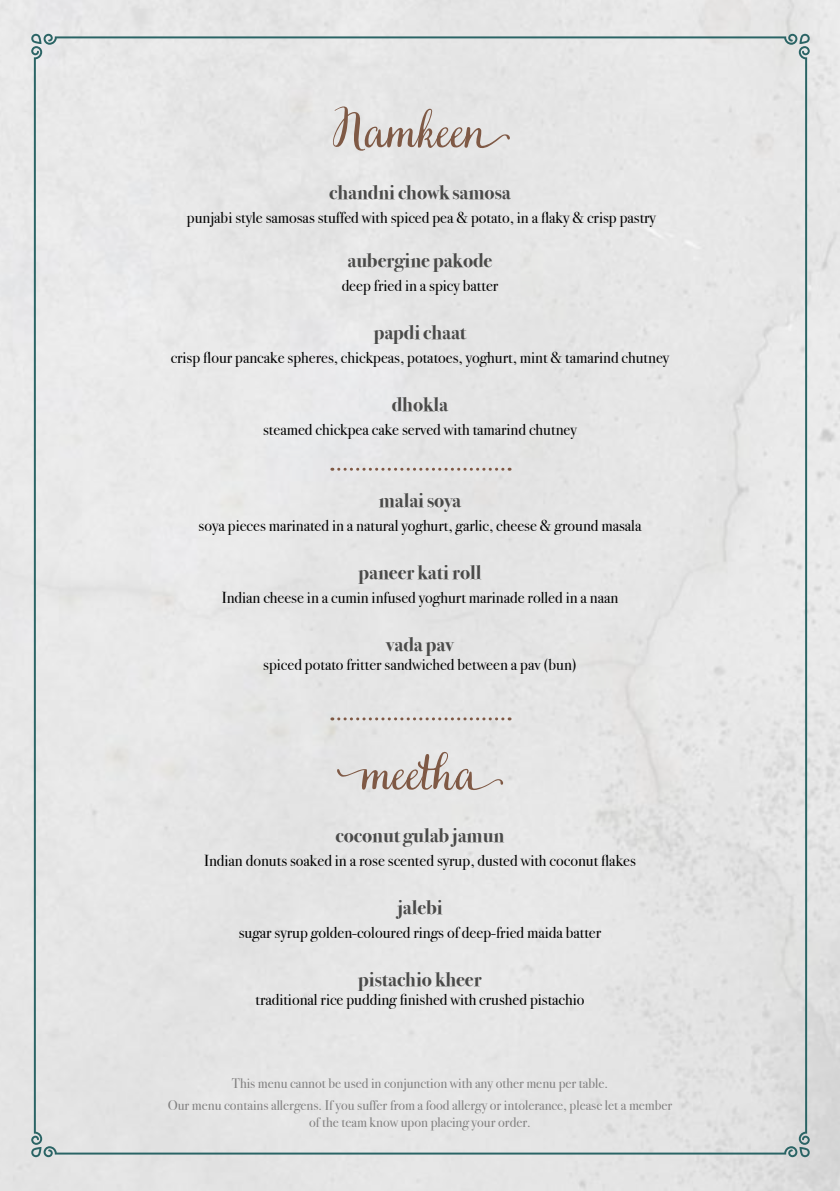
<style>
.page{position:relative;width:840px;height:1191px;background:#fff}
.page>*{position:absolute;margin:0;border:0;box-sizing:border-box;transform-origin:0 0}
.t1{font:50px "Very Berry Pro";letter-spacing:-.005em;color:#7f5945}
.t2{font:700 20px "Bodoni Svty Two ITCTT";color:#4a4a49}
.t3{font:16px "Bodoni Svty Two ITCTT";color:#000}
.t4{font:14px/22.4px "Bodoni Svty Two ITCTT";color:#818080;text-align:center}
</style>
<div class="page">
<img style="left:0;top:0;width:839px;height:1191px">
<div style="left:31px;top:34px;width:778px;height:1123px;background:#e6e6e6"></div>
<svg style="left:332px;top:717px;width:170px;height:3px"></svg>
<svg style="left:332px;top:468px;width:170px;height:3px"></svg>
<h1 class="t1" style="left:330px;top:95px;width:181px">Namkeen</h1>
<p class="t2" style="left:329px;top:176px;width:183px">chandni chowk samosa</p>
<p class="t3" style="left:187px;top:205px;width:470px">punjabi style samosas stuffed with spiced pea &amp; potato, in a flaky &amp; crisp pastry</p>
<p class="t2" style="left:347px;top:243px;width:146px">aubergine pakode</p>
<p class="t3" style="left:341px;top:272px;width:158px">deep fried in a spicy batter</p>
<p class="t2" style="left:373px;top:315px;width:94px">papdi chaat</p>
<p class="t3" style="left:170px;top:344px;width:500px">crisp flour pancake spheres, chickpeas, potatoes, yoghurt, mint &amp; tamarind chutney</p>
<p class="t2" style="left:391px;top:387px;width:58px">dhokla</p>
<p class="t3" style="left:263px;top:416px;width:315px">steamed chickpea cake served with tamarind chutney</p>
<p class="t2" style="left:378px;top:483px;width:84px">malai soya</p>
<p class="t3" style="left:198px;top:512px;width:444px">soya pieces marinated in a natural yoghurt, garlic, cheese &amp; ground masala</p>
<p class="t2" style="left:358px;top:555px;width:124px">paneer kati roll</p>
<p class="t3" style="left:221px;top:584px;width:398px">Indian cheese in a cumin infused yoghurt marinade rolled in a naan</p>
<p class="t2" style="left:386px;top:627px;width:69px">vada pav</p>
<p class="t3" style="left:263px;top:651px;width:315px">spiced potato fritter sandwiched between a pav (bun)</p>
<h1 class="t1" style="left:337px;top:737px;width:167px">meetha</h1>
<p class="t2" style="left:335px;top:818px;width:170px">coconut gulab jamun</p>
<p class="t3" style="left:204px;top:847px;width:433px">Indian donuts soaked in a rose scented syrup, dusted with coconut flakes</p>
<p class="t2" style="left:397px;top:890px;width:47px">jalebi</p>
<p class="t3" style="left:238px;top:919px;width:364px">sugar syrup golden-coloured rings of deep-fried maida batter</p>
<p class="t2" style="left:358px;top:962px;width:125px">pistachio kheer</p>
<p class="t3" style="left:255px;top:986px;width:330px">traditional rice pudding finished with crushed pistachio</p>
<p class="t4" style="left:168px;top:1070px;width:506px">This menu cannot be used in conjunction with any other menu per table.<br>Our menu contains allergens. If you suffer from a food allergy or intolerance, please let a member</p>
<p class="t4" style="left:309px;top:1109px;width:223px">of the team know upon placing your order.</p>
</div>
